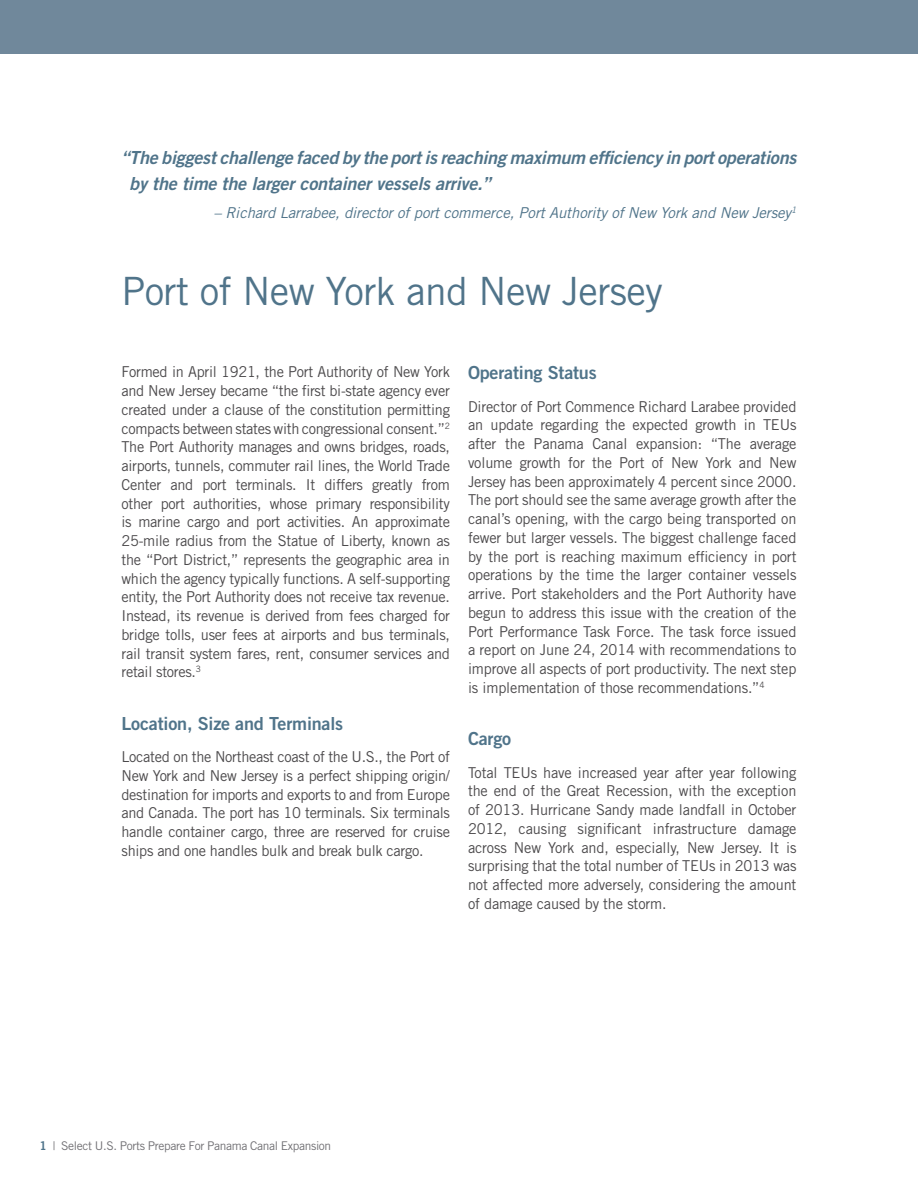
<style>
.page{position:relative;width:918px;height:1188px;background:#fff}
.page>*{position:absolute;margin:0;border:0;box-sizing:border-box;transform-origin:0 0}
.by_line{font:39px "Trade Gothic LT Std";letter-spacing:-.015em;color:#50748a}
.quote{font:18px/25.5px "Trade Gothic LT Std Bd 2 Obl";letter-spacing:-.01em;color:#50748a}
.sub_head{font:18px "Trade Gothic LT Std Bd 2";letter-spacing:-.01em;color:#50748a}
.body_text{font:15px/18.8px "Trade Gothic LT Std";letter-spacing:-.015em;color:#4c4a4c;text-align:justify}
.by_line-2{font:italic 15px "Trade Gothic LT Std";letter-spacing:-.01em;color:#50748a}
.t1{font:12px "Trade Gothic LT Std";letter-spacing:-.03em;color:#717074}
.s1{font-family:"Trade Gothic LT Std Bd 2";color:#50748a}
</style>
<div class="page">
<div style="left:0;top:0;width:918px;height:54px;background:#70889b"></div>
<p class="quote" style="left:129px;top:145px;width:669px;text-indent:-8px">“The biggest challenge faced by the port is reaching maximum efficiency in port operations by the time the larger container vessels arrive.”</p>
<p class="by_line-2" style="left:214px;top:204px;width:584px">– Richard Larrabee, director of port commerce, Port Authority of New York and New Jersey<sup>1</sup></p>
<p class="by_line" style="left:122px;top:268px;width:543px">Port of New York and New Jersey</p>
<p class="body_text" style="left:122px;top:362px;width:330px">Formed in April 1921, the Port Authority of New York and New Jersey became “the first bi-state agency ever created under a clause of the constitution permitting compacts between states with congressional consent.”<sup>2<br></sup>The Port Authority manages and owns bridges, roads, airports, tunnels, commuter rail lines, the World Trade Center and port terminals. It differs greatly from other port authorities, whose primary responsibility is marine cargo and port activities. An approximate 25-mile radius from the Statue of Liberty, known as the “Port District,” represents the geographic area in which the agency typically functions. A self-supporting entity, the Port Authority does not receive tax revenue.<br>Instead, its revenue is derived from fees charged for bridge tolls, user fees at airports and bus terminals, rail transit system fares, rent, consumer services and retail stores.<sup>3</sup></p>
<p class="sub_head" style="left:122px;top:712px;width:223px">Location, Size and Terminals</p>
<p class="body_text" style="left:122px;top:747px;width:330px">Located on the Northeast coast of the U.S., the Port of New York and New Jersey is a perfect shipping origin/ destination for imports and exports to and from Europe and Canada. The port has 10 terminals. Six terminals handle container cargo, three are reserved for cruise ships and one handles bulk and break bulk cargo.</p>
<p class="sub_head" style="left:468px;top:362px;width:130px">Operating Status</p>
<p class="body_text" style="left:468px;top:397px;width:330px">Director of Port Commence Richard Larabee provided an update regarding the expected growth in TEUs after the Panama Canal expansion: “The average volume growth for the Port of New York and New Jersey has been approximately 4 percent since 2000.<br>The port should see the same average growth after the canal’s opening, with the cargo being transported on fewer but larger vessels. The biggest challenge faced by the port is reaching maximum efficiency in port operations by the time the larger container vessels arrive. Port stakeholders and the Port Authority have begun to address this issue with the creation of the Port Performance Task Force. The task force issued a report on June 24, 2014 with recommendations to improve all aspects of port productivity. The next step is implementation of those recommendations.”<sup>4</sup></p>
<p class="sub_head" style="left:468px;top:728px;width:45px">Cargo</p>
<p class="body_text" style="left:468px;top:763px;width:330px">Total TEUs have increased year after year following the end of the Great Recession, with the exception of 2013. Hurricane Sandy made landfall in October 2012, causing significant infrastructure damage across New York and, especially, New Jersey. It is surprising that the total number of TEUs in 2013 was not affected more adversely, considering the amount of damage caused by the storm.</p>
<p class="t1" style="left:40px;top:1139px;width:293px"><span class="s1">1</span> | Select U.S. Ports Prepare For Panama Canal Expansion</p>
</div>
